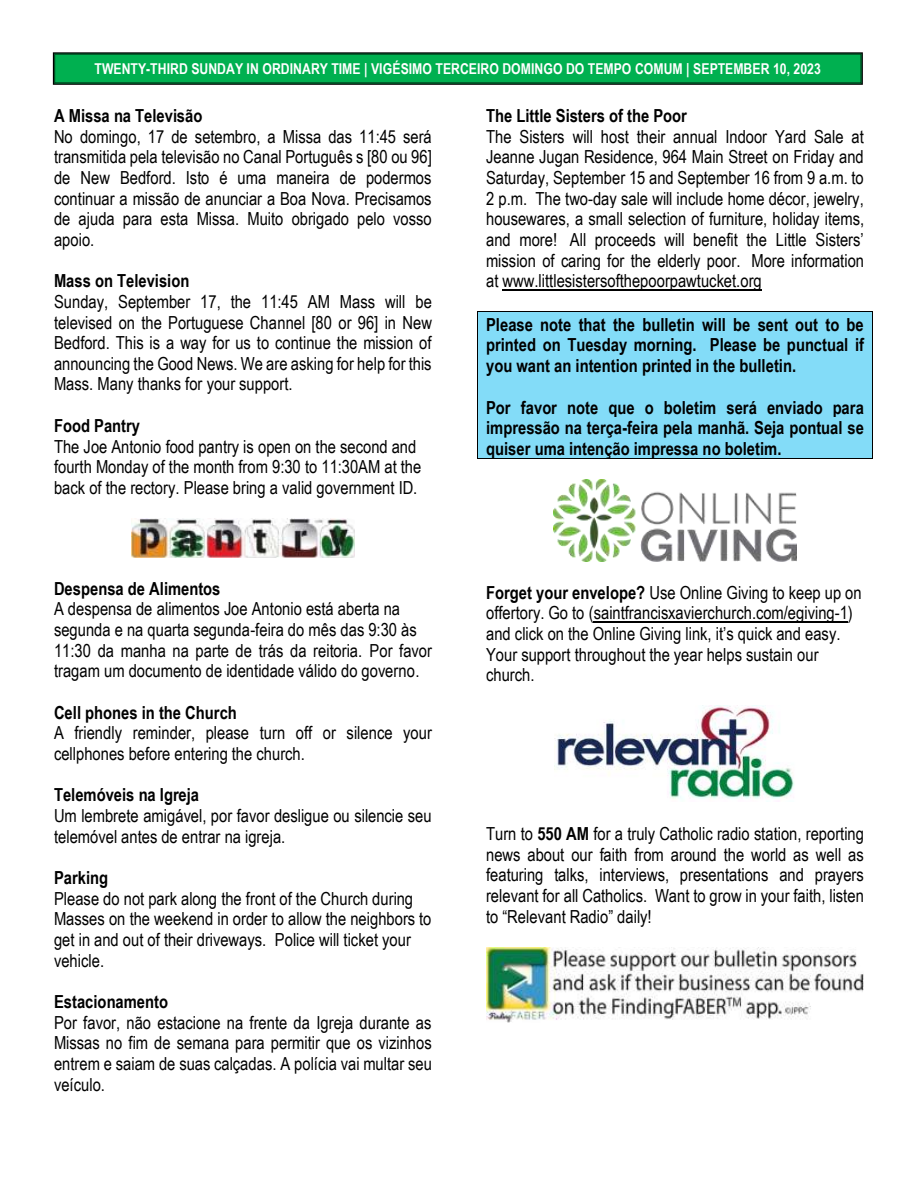
<style>
.page{position:relative;width:918px;height:1188px;background:#fff}
.page>*{position:absolute;margin:0;border:0;box-sizing:border-box;transform-origin:0 0}
.t1{font:18px/20.7px "Arial Narrow";color:#000}
.t2{font:700 18px/20.7px "Arial Narrow";color:#000;text-align:justify}
.t3{font:700 15px "Arial Narrow";color:#fff}
.s1{font-weight:700}
</style>
<div class="page">
<svg style="left:53px;top:52px;width:810px;height:33px;background:#049c49"></svg>
<hr style="left:503px;top:289px;width:259px;height:2px;background:#000">
<div style="left:478px;top:312px;width:394px;height:23px;background:#83dcf8"></div>
<hr style="left:478px;top:312px;width:394px;height:1px;background:#000">
<div style="left:478px;top:335px;width:394px;height:20px;background:#83dcf8"></div>
<div style="left:478px;top:355px;width:394px;height:21px;background:#83dcf8"></div>
<div style="left:478px;top:376px;width:394px;height:21px;background:#83dcf8"></div>
<div style="left:478px;top:397px;width:394px;height:20px;background:#83dcf8"></div>
<div style="left:478px;top:417px;width:394px;height:21px;background:#83dcf8"></div>
<div style="left:478px;top:438px;width:394px;height:21px;background:#83dcf8"></div>
<hr style="left:478px;top:459px;width:394px;height:1px;background:#000">
<svg style="left:477px;top:312px;width:1px;height:147px"></svg>
<svg style="left:872px;top:312px;width:1px;height:147px"></svg>
<hr style="left:594px;top:621px;width:254px;height:2px;background:#000">
<img style="left:132px;top:518px;width:222px;height:39px">
<img style="left:553px;top:480px;width:244px;height:81px">
<img style="left:554px;top:706px;width:240px;height:96px">
<img style="left:486px;top:947px;width:378px;height:76px">
<p class="t3" style="left:95px;top:60px;width:728px">TWENTY-THIRD SUNDAY IN ORDINARY TIME | VIGÉSIMO TERCEIRO DOMINGO DO TEMPO COMUM | SEPTEMBER 10, 2023</p>
<p class="t2" style="left:54px;top:105px;width:150px">A Missa na Televisão</p>
<p class="t1" style="left:54px;top:126px;width:379px;text-align:justify">No domingo, 17 de setembro, a Missa das 11:45 será transmitida pela televisão no Canal Português s [80 ou 96] de New Bedford. Isto é uma maneira de podermos continuar a missão de anunciar a Boa Nova. Precisamos de ajuda para esta Missa. Muito obrigado pelo vosso apoio.</p>
<p class="t2" style="left:54px;top:270px;width:137px">Mass on Television</p>
<p class="t1" style="left:54px;top:291px;width:380px;text-align:justify">Sunday, September 17, the 11:45 AM Mass will be televised on the Portuguese Channel [80 or 96] in New Bedford. This is a way for us to continue the mission of announcing the Good News. We are asking for help for this Mass. Many thanks for your support.</p>
<p class="t2" style="left:54px;top:415px;width:88px">Food Pantry</p>
<p class="t1" style="left:54px;top:436px;width:369px">The Joe Antonio food pantry is open on the second and fourth Monday of the month from 9:30 to 11:30AM at the back of the rectory. Please bring a valid government ID.</p>
<p class="t2" style="left:486px;top:105px;width:202px">The Little Sisters of the Poor</p>
<p class="t1" style="left:486px;top:126px;width:380px;text-align:justify">The Sisters will host their annual Indoor Yard Sale at Jeanne Jugan Residence, 964 Main Street on Friday and Saturday, September 15 and September 16 from 9 a.m. to 2 p.m. The two-day sale will include home décor, jewelry, housewares, a small selection of furniture, holiday items, and more! All proceeds will benefit the Little Sisters’ mission of caring for the elderly poor. More information at www.littlesistersofthepoorpawtucket.org</p>
<p class="t2" style="left:486px;top:314px;width:379px">Please note that the bulletin will be sent out to be printed on Tuesday morning. Please be punctual if you want an intention printed in the bulletin.</p>
<p class="t2" style="left:486px;top:397px;width:379px">Por favor note que o boletim será enviado para impressão na terça-feira pela manhã. Seja pontual se quiser uma intenção impressa no boletim.</p>
<p class="t2" style="left:54px;top:578px;width:168px">Despensa de Alimentos</p>
<p class="t1" style="left:54px;top:599px;width:380px">A despensa de alimentos Joe Antonio está aberta na segunda e na quarta segunda-feira do mês das 9:30 às 11:30 da manha na parte de trás da reitoria. Por favor tragam um documento de identidade válido do governo.</p>
<p class="t2" style="left:54px;top:702px;width:184px">Cell phones in the Church</p>
<p class="t1" style="left:54px;top:722px;width:379px">A friendly reminder, please turn off or silence your cellphones before entering the church.</p>
<p class="t2" style="left:54px;top:784px;width:147px">Telemóveis na Igreja</p>
<p class="t1" style="left:54px;top:805px;width:379px">Um lembrete amigável, por favor desligue ou silencie seu telemóvel antes de entrar na igreja.</p>
<p class="t2" style="left:54px;top:867px;width:56px">Parking</p>
<p class="t1" style="left:54px;top:888px;width:379px">Please do not park along the front of the Church during Masses on the weekend in order to allow the neighbors to get in and out of their driveways. Police will ticket your vehicle.</p>
<p class="t2" style="left:54px;top:991px;width:116px">Estacionamento</p>
<p class="t1" style="left:54px;top:1012px;width:380px;text-align:justify">Por favor, não estacione na frente da Igreja durante as Missas no fim de semana para permitir que os vizinhos entrem e saiam de suas calçadas. A polícia vai multar seu veículo.</p>
<p class="t1" style="left:486px;top:582px;width:377px"><span class="s1">Forget your envelope?</span> Use Online Giving to keep up on offertory. Go to (saintfrancisxavierchurch.com/egiving-1) and click on the Online Giving link, it’s quick and easy.<br>Your support throughout the year helps sustain our church.</p>
<p class="t1" style="left:486px;top:823px;width:379px;text-align:justify">Turn to <span class="s1">550 AM</span> for a truly Catholic radio station, reporting news about our faith from around the world as well as featuring talks, interviews, presentations and prayers relevant for all Catholics. Want to grow in your faith, listen to “Relevant Radio” daily!</p>
</div>
